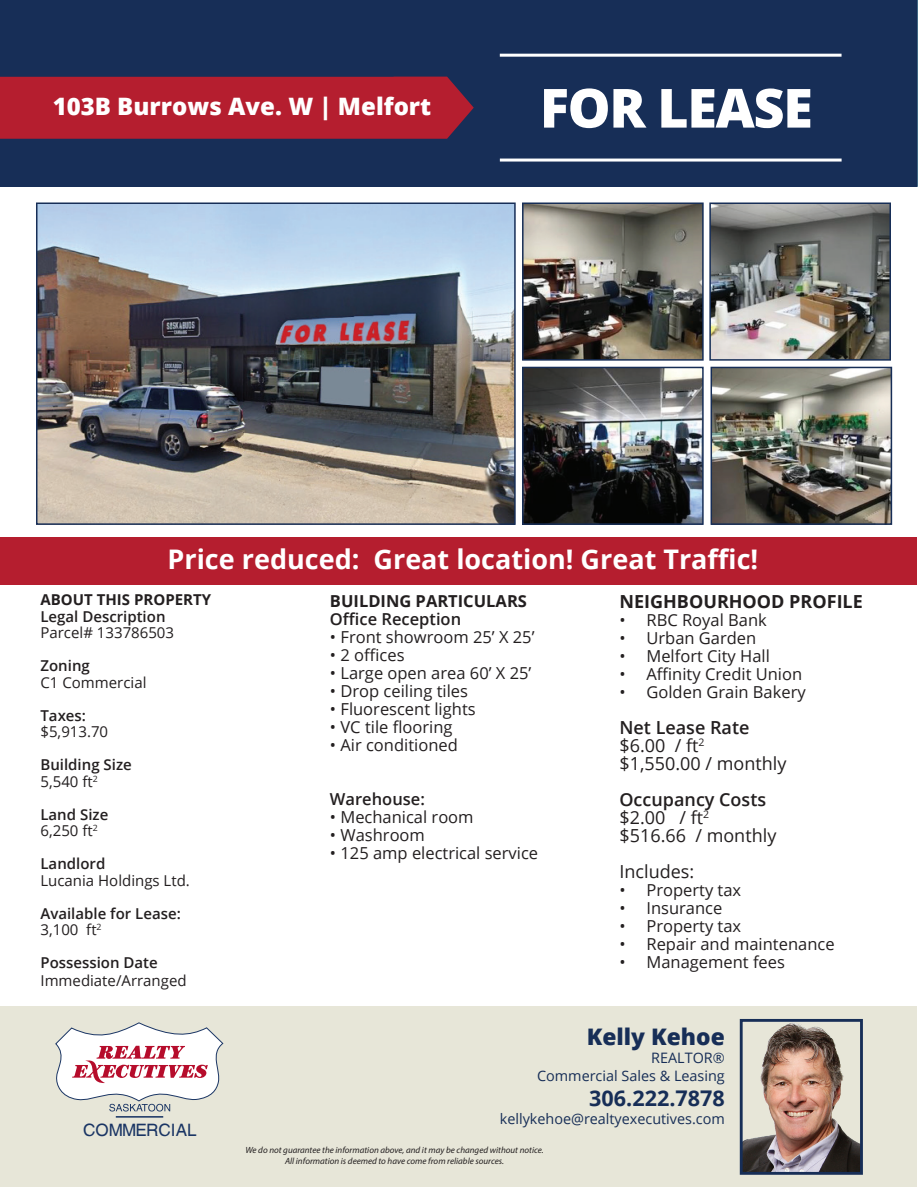
<style>
.page{position:relative;width:918px;height:1188px;background:#fff}
.page>*{position:absolute;margin:0;border:0;box-sizing:border-box;transform-origin:0 0}
.t1{font:700 90px "Myriad Pro";letter-spacing:.02em;color:#fff;scale:.63 1}
.t2{font:800 54px "Open Sans";letter-spacing:-.025em;color:#fff}
.t3{font:700 27px "Open Sans";color:#fff}
.t4{font:700 24px "Myriad Pro";color:#fff}
.t5{font:800 24px "Open Sans";color:#fff}
.t6{font:800 22.8px "Open Sans";color:#172e57}
.t7{font:700 21.6px "Open Sans";color:#172e57}
.t8{font:18px/18px "Open Sans";color:#231f20}
.t9{font:700 18px "Open Sans";color:#231f20}
.t10{font:17.1px "Swansea";color:#1a3564}
.t11{font:16.5px "Open Sans";color:#231f20}
.t12{font:600 16.5px "Open Sans";color:#231f20}
.t13{font:700 16.5px "Open Sans";color:#231f20}
.t14{font:600 15px/16.5px "Open Sans";color:#231f20}
.t15{font:15px "Open Sans";color:#231f20}
.t16{font:700 15px "Open Sans";color:#231f20}
.t17{font:14.4px/18px "Open Sans";color:#172e57;text-align:right}
.t18{font:italic 9px/10.8px "Myriad Pro";color:#231f20;text-align:center}
.s1{font-weight:400}
.s2{font-weight:600}
</style>
<div class="page">
<div style="left:1px;top:537px;width:916px;height:48px;background:#b51e2f"></div>
<img style="left:39px;top:205px;width:474px;height:317px">
<div style="left:36px;top:202px;width:480px;height:323px;border:2px solid #172e57"></div>
<img style="left:525px;top:205px;width:176px;height:153px">
<div style="left:522px;top:202px;width:182px;height:159px;border:2px solid #172e57"></div>
<img style="left:525px;top:370px;width:176px;height:152px">
<div style="left:522px;top:367px;width:182px;height:158px;border:2px solid #172e57"></div>
<img style="left:714px;top:370px;width:175px;height:152px">
<div style="left:711px;top:367px;width:181px;height:158px;border:2px solid #172e57"></div>
<img style="left:712px;top:205px;width:176px;height:153px">
<div style="left:709px;top:202px;width:182px;height:159px;border:2px solid #172e57"></div>
<div style="left:1px;top:0;width:916px;height:186px;background:#172e57"></div>
<svg style="left:0;top:74px;width:474px;height:66px;background:#a71f32"></svg>
<hr style="left:500px;top:159px;width:342px;height:3px;background:#fff">
<hr style="left:500px;top:54px;width:342px;height:3px;background:#fff">
<div style="left:1px;top:1007px;width:916px;height:180px;background:#e7e6d8"></div>
<svg style="left:55px;top:1022px;width:168px;height:90px"></svg>
<hr style="left:116px;top:1116px;width:47px;height:2px;background:#1a3564">
<img style="left:744px;top:1023px;width:115px;height:148px">
<div style="left:740px;top:1019px;width:123px;height:156px;border:3px solid #172e57"></div>
<h1 class="t1" style="left:555px;top:56px;width:447px">FOR LEASE</h1>
<h3 class="t5" style="left:53px;top:88px;width:380px">103B Burrows Ave. W | Melfort</h3>
<h2 class="t2" style="left:540px;top:67px;width:275px">FOR LEASE</h2>
<h3 class="t4" style="left:37px;top:92px;width:375px">2225 Hanselman Court - Saskatoon</h3>
<h3 class="t3" style="left:168px;top:540px;width:592px">Price reduced: Great location! Great Traffic!</h3>
<p class="t16" style="left:40px;top:589px;width:172px">ABOUT THIS PROPERTY</p>
<p class="t14" style="left:40px;top:608px;width:127px">Legal Description</p>
<p class="t15" style="left:40px;top:623px;width:135px">Parcel# 133786503</p>
<p class="t14" style="left:40px;top:657px;width:51px">Zoning</p>
<p class="t15" style="left:40px;top:672px;width:107px">C1 Commercial</p>
<p class="t14" style="left:40px;top:707px;width:47px">Taxes:</p>
<p class="t15" style="left:40px;top:722px;width:69px">$5,913.70</p>
<p class="t14" style="left:40px;top:756px;width:93px">Building Size<br><span class="s1">5,540 ft</span><sup>2</sup></p>
<p class="t14" style="left:40px;top:806px;width:69px">Land Size<br><span class="s1">6,250 ft</span><sup>2</sup></p>
<p class="t14" style="left:41px;top:855px;width:66px">Landlord</p>
<p class="t15" style="left:41px;top:870px;width:151px">Lucania Holdings Ltd.</p>
<p class="t14" style="left:41px;top:905px;width:142px">Available for Lease:<br><span class="s1">3,100 ft</span><sup>2</sup></p>
<p class="t14" style="left:40px;top:954px;width:119px">Possession Date</p>
<p class="t15" style="left:40px;top:971px;width:148px">Immediate/Arranged</p>
<p class="t13" style="left:330px;top:589px;width:198px">BUILDING PARTICULARS</p>
<p class="t12" style="left:330px;top:607px;width:133px">Office Reception</p>
<p class="t11" style="left:330px;top:625px;width:206px">• Front showroom 25’ X 25’</p>
<p class="t11" style="left:330px;top:643px;width:76px">• 2 offices</p>
<p class="t11" style="left:330px;top:661px;width:203px">• Large open area 60’ X 25’</p>
<p class="t11" style="left:330px;top:679px;width:140px">• Drop ceiling tiles</p>
<p class="t11" style="left:330px;top:697px;width:147px">• Fluorescent lights</p>
<p class="t11" style="left:330px;top:715px;width:124px">• VC tile flooring</p>
<p class="t11" style="left:330px;top:733px;width:129px">• Air conditioned</p>
<p class="t9" style="left:620px;top:589px;width:245px">NEIGHBOURHOOD PROFILE</p>
<p class="t11" style="left:620px;top:608px;width:149px">• RBC Royal Bank</p>
<p class="t11" style="left:620px;top:626px;width:138px">• Urban Garden</p>
<p class="t11" style="left:620px;top:644px;width:152px">• Melfort City Hall</p>
<p class="t11" style="left:620px;top:662px;width:184px">• Affinity Credit Union</p>
<p class="t11" style="left:620px;top:680px;width:188px">• Golden Grain Bakery</p>
<p class="t8" style="left:620px;top:718px;width:168px"><span class="s2">Net Lease Rate </span>$6.00 / ft<sup>2 </sup>$1,550.00 / monthly</p>
<p class="t8" style="left:620px;top:790px;width:158px"><span class="s2">Occupancy Costs </span>$2.00 / ft<sup>2 </sup>$516.66 / monthly</p>
<p class="t8" style="left:620px;top:862px;width:76px">Includes:</p>
<p class="t11" style="left:620px;top:878px;width:123px">• Property tax</p>
<p class="t11" style="left:620px;top:896px;width:104px">• Insurance</p>
<p class="t11" style="left:620px;top:914px;width:123px">• Property tax</p>
<p class="t11" style="left:620px;top:932px;width:217px">• Repair and maintenance</p>
<p class="t11" style="left:620px;top:950px;width:167px">• Management fees</p>
<p class="t12" style="left:330px;top:787px;width:96px">Warehouse:</p>
<p class="t11" style="left:330px;top:805px;width:145px">• Mechanical room</p>
<p class="t11" style="left:330px;top:823px;width:96px">• Washroom</p>
<p class="t11" style="left:330px;top:841px;width:210px">• 125 amp electrical service</p>
<p class="t10" style="left:83px;top:1119px;width:115px">COMMERCIAL</p>
<h3 class="t6" style="left:587px;top:1019px;width:139px">Kelly Kehoe</h3>
<p class="t17" style="left:537px;top:1048px;width:189px">REALTOR®<br>Commercial Sales &amp; Leasing</p>
<h3 class="t7" style="left:589px;top:1083px;width:137px">306.222.7878</h3>
<p class="t17" style="left:500px;top:1109px;width:226px">kellykehoe@realtyexecutives.com</p>
<p class="t18" style="left:245px;top:1144px;width:300px">We do not guarantee the information above, and it may be changed without notice.<br>All information is deemed to have come from reliable sources.</p>
</div>
